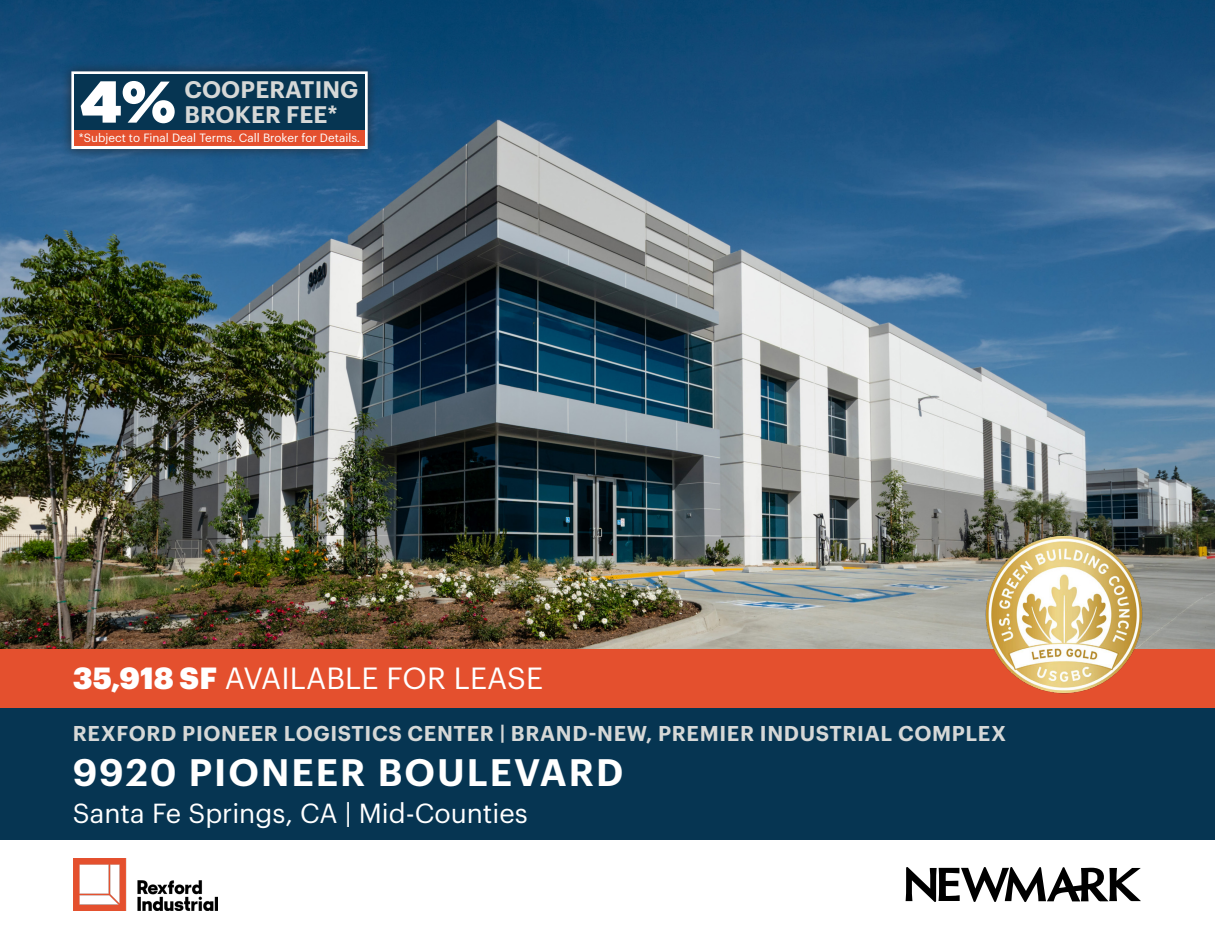
<style>
.page{position:relative;width:1215px;height:945px;background:#fff}
.page>*{position:absolute;margin:0;border:0;box-sizing:border-box;transform-origin:0 0}
.t1{font:900 58.65px "Gotham";color:#fff}
.t2{font:600 37.5px "Graphik";letter-spacing:.055em;color:#fff}
.t3{font:30px "Graphik";letter-spacing:.005em;color:#fff}
.t4{font:27px "Graphik";color:#fff}
.t5{font:600 23.4px "Graphik";letter-spacing:.005em;color:#d6d8d7}
.t6{font:600 21px "Graphik";letter-spacing:.03em;color:#d6d8d7}
.t7{font:11.7px "Graphik";color:#fff}
.s1{font-weight:900}
</style>
<div class="page">
<img style="left:73px;top:858px;width:145px;height:53px">
<div style="left:0;top:708px;width:1215px;height:132px;background:#063552"></div>
<div style="left:0;top:648px;width:1215px;height:60px;background:#e4502e"></div>
<img style="left:0;top:0;width:1215px;height:648px">
<svg style="left:906px;top:867px;width:235px;height:35px"></svg>
<img style="left:980px;top:529px;width:169px;height:165px">
<div style="left:61px;top:61px;width:317px;height:98px;background:#231f20;opacity:.75"></div>
<div style="left:71px;top:71px;width:297px;height:78px;border:6px solid #fff"></div>
<div style="left:74px;top:74px;width:291px;height:56px;background:#063552"></div>
<div style="left:74px;top:130px;width:291px;height:16px;background:#e4502e"></div>
<p class="t1" style="left:81px;top:60px;width:97px">4%</p>
<p class="t5" style="left:184px;top:72px;width:176px">COOPERATING</p>
<p class="t5" style="left:184px;top:96px;width:155px">BROKER FEE*</p>
<p class="t7" style="left:79px;top:129px;width:283px">*Subject to Final Deal Terms. Call Broker for Details.</p>
<p class="t3" style="left:73px;top:655px;width:472px"><span class="s1">35,918 SF</span> AVAILABLE FOR LEASE</p>
<p class="t6" style="left:73px;top:717px;width:935px">REXFORD PIONEER LOGISTICS CENTER | BRAND-NEW, PREMIER INDUSTRIAL COMPLEX</p>
<p class="t2" style="left:73px;top:744px;width:552px">9920 PIONEER BOULEVARD</p>
<p class="t4" style="left:73px;top:793px;width:456px">Santa Fe Springs, CA | Mid-Counties</p>
</div>
